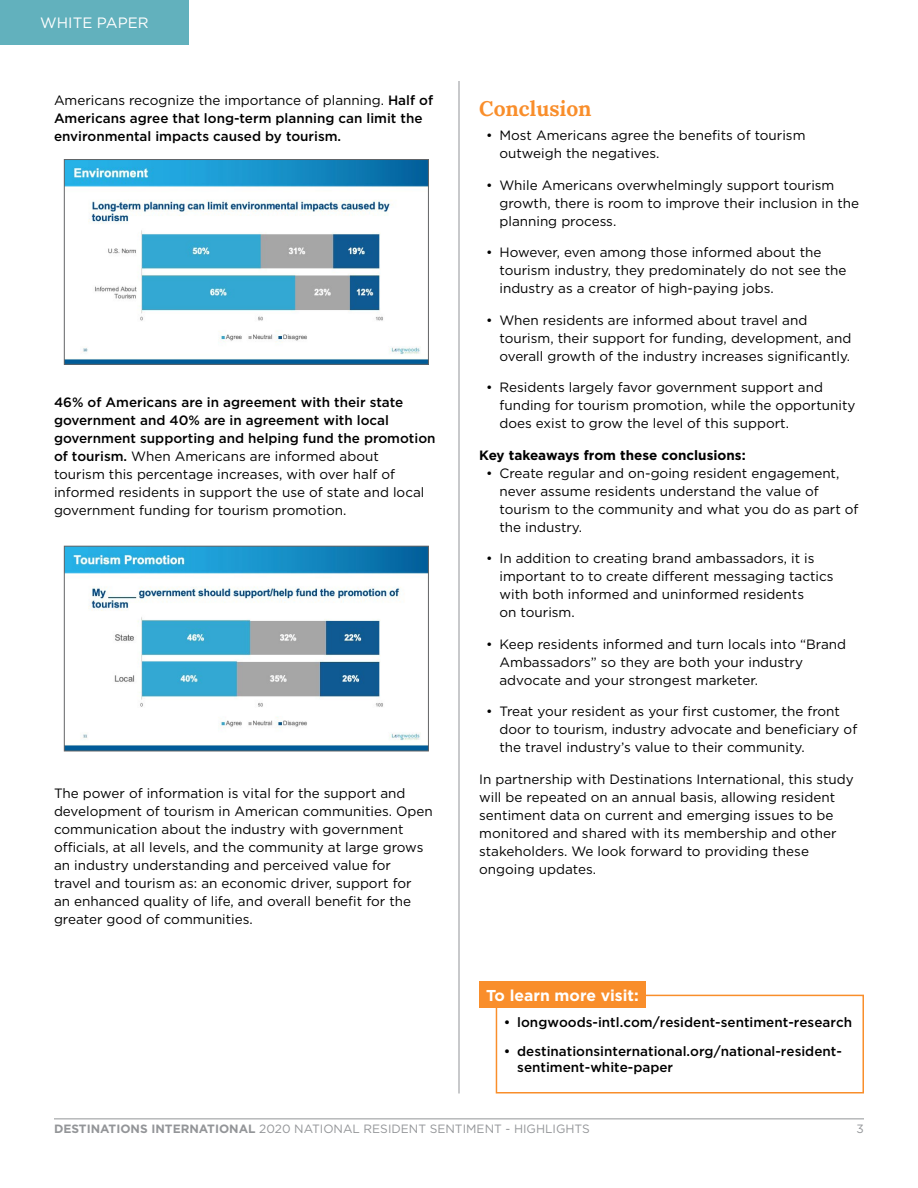
<style>
.page{position:relative;width:918px;height:1188px;background:#fff}
.page>*{position:absolute;margin:0;border:0;box-sizing:border-box;transform-origin:0 0}
.t1{font:700 21px "Lora";color:#f98e2b}
.t2{font:700 15.75px "Gotham";color:#fff}
.t3{font:15px "Gotham";color:#fff}
.t4{font:13.5px/18px "Gotham";color:#000}
.t5{font:500 13.5px/18px "Gotham";color:#000}
.t6{font:700 13.5px "Gotham";color:#000}
.t7{font:12px "Gotham";color:#939598}
.s1{font-weight:400}
.s2{font-weight:500}
.s3{font-weight:700}
</style>
<div class="page">
<hr style="left:54px;top:1119px;width:810px;height:1px;background:#939598">
<div style="left:0;top:0;width:189px;height:44px;background:#62b1bd"></div>
<hr style="left:459px;top:81px;width:1px;height:1013px;background:#939598">
<img style="left:66px;top:548px;width:361px;height:201px">
<div style="left:64px;top:546px;width:365px;height:205px;border:1px solid #636466"></div>
<img style="left:66px;top:161px;width:361px;height:202px">
<div style="left:64px;top:159px;width:365px;height:206px;border:1px solid #636466"></div>
<div style="left:496px;top:995px;width:368px;height:99px;border:2px solid #f98e2b"></div>
<div style="left:479px;top:982px;width:167px;height:26px;background:#f98e2b"></div>
<p class="t3" style="left:40px;top:13px;width:110px">WHITE PAPER</p>
<p class="t5" style="left:54px;top:91px;width:381px"><span class="s1">Americans recognize the importance of planning.</span> Half of<br>Americans agree that long-term planning can limit the environmental impacts caused by tourism.</p>
<p class="t4" style="left:54px;top:393px;width:383px"><span class="s2">46% of Americans are in agreement with their state government and 40% are in agreement with local government supporting and helping fund the promotion of tourism.</span> When Americans are informed about<br>tourism this percentage increases, with over half of informed residents in support the use of state and local government funding for tourism promotion.</p>
<p class="t4" style="left:54px;top:784px;width:380px">The power of information is vital for the support and development of tourism in American communities. Open communication about the industry with government officials, at all levels, and the community at large grows an industry understanding and perceived value for<br>travel and tourism as: an economic driver, support for<br>an enhanced quality of life, and overall benefit for the greater good of communities.</p>
<h1 class="t1" style="left:479px;top:95px;width:114px">Conclusion</h1>
<p class="t4" style="left:500px;top:126px;width:308px;text-indent:-14px">• Most Americans agree the benefits of tourism outweigh the negatives.</p>
<p class="t4" style="left:500px;top:176px;width:361px;text-indent:-14px">• While Americans overwhelmingly support tourism growth, there is room to improve their inclusion in the planning process.</p>
<p class="t4" style="left:500px;top:243px;width:349px;text-indent:-14px">• However, even among those informed about the tourism industry, they predominately do not see the industry as a creator of high-paying jobs.</p>
<p class="t4" style="left:500px;top:311px;width:353px;text-indent:-14px">• When residents are informed about travel and tourism, their support for funding, development, and overall growth of the industry increases significantly.</p>
<p class="t4" style="left:500px;top:378px;width:358px;text-indent:-14px">• Residents largely favor government support and funding for tourism promotion, while the opportunity does exist to grow the level of this support.</p>
<p class="t6" style="left:479px;top:446px;width:268px">Key takeaways from these conclusions:</p>
<p class="t4" style="left:500px;top:464px;width:361px;text-indent:-14px">• Create regular and on-going resident engagement, never assume residents understand the value of tourism to the community and what you do as part of the industry.</p>
<p class="t4" style="left:500px;top:549px;width:336px;text-indent:-14px">• In addition to creating brand ambassadors, it is important to to create different messaging tactics with both informed and uninformed residents<br>on tourism.</p>
<p class="t4" style="left:500px;top:635px;width:348px;text-indent:-14px">• Keep residents informed and turn locals into “Brand<br>Ambassadors” so they are both your industry advocate and your strongest marketer.</p>
<p class="t4" style="left:500px;top:702px;width:359px;text-indent:-14px">• Treat your resident as your first customer, the front door to tourism, industry advocate and beneficiary of the travel industry’s value to their community.</p>
<p class="t4" style="left:479px;top:770px;width:376px">In partnership with Destinations International, this study will be repeated on an annual basis, allowing resident sentiment data on current and emerging issues to be monitored and shared with its membership and other stakeholders. We look forward to providing these ongoing updates.</p>
<p class="t2" style="left:486px;top:985px;width:154px">To learn more visit:</p>
<p class="t5" style="left:504px;top:1013px;width:350px">• longwoods-intl.com/resident-sentiment-research</p>
<p class="t5" style="left:517px;top:1044px;width:326px;line-height:15.3px;text-indent:-14px">• destinationsinternational.org/national-resident&shy;sentiment-white-paper</p>
<p class="t7" style="left:54px;top:1121px;width:537px"><span class="s3">DESTINATIONS INTERNATIONAL</span> 2020 NATIONAL RESIDENT SENTIMENT - HIGHLIGHTS</p>
<p class="t7" style="left:857px;top:1121px;width:9px">3</p>
</div>
